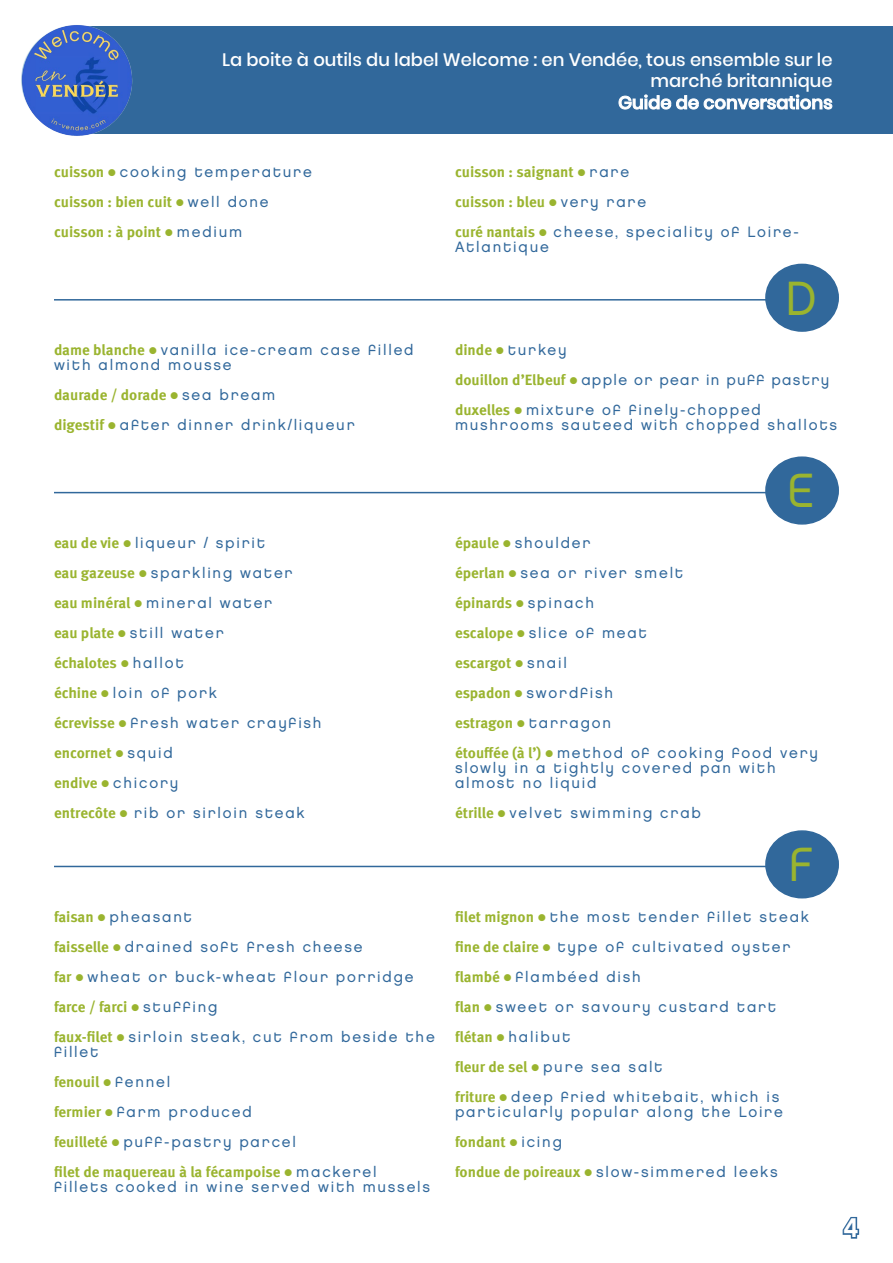
<style>
.page{position:relative;width:893px;height:1263px;background:#fff}
.page>*{position:absolute;margin:0;border:0;box-sizing:border-box;transform-origin:0 0}
.t1{font:48px "Chalet London Nineteen Seventy";color:#9ab42f}
.t2{font:27px "Chalet Tokyo";color:#fff}
.t3{font:500 18px/21.6px "Poppins";color:#fff;text-align:right}
.t4{font:15px/30px "Chalet London Nineteen Eighty";letter-spacing:.12em;color:#31689b}
.t5{font:700 15px/30px "Meta OFC";color:#9ab42f}
.s1{font-family:"Meta OFC";font-weight:700;color:#9ab42f}
.s2{color:#9ab42f}
.s3{font-family:"Chalet London Nineteen Eighty";font-weight:400;color:#31689b}
</style>
<div class="page">
<svg style="left:842px;top:1216px;width:18px;height:23px"></svg>
<hr style="left:54px;top:299px;width:715px;height:2px;background:#31689b">
<hr style="left:54px;top:492px;width:715px;height:1px;background:#31689b">
<hr style="left:54px;top:866px;width:715px;height:1px;background:#31689b">
<div style="left:766px;top:264px;width:72px;height:67px;background:#31689b;border-radius:50%"></div>
<div style="left:765px;top:264px;width:74px;height:68px;border:2px solid #31689b;border-radius:50%"></div>
<div style="left:766px;top:457px;width:72px;height:67px;background:#31689b;border-radius:50%"></div>
<div style="left:765px;top:456px;width:74px;height:69px;border:2px solid #31689b;border-radius:50%"></div>
<div style="left:766px;top:831px;width:72px;height:67px;background:#31689b;border-radius:50%"></div>
<div style="left:765px;top:830px;width:74px;height:68px;border:2px solid #31689b;border-radius:50%"></div>
<div style="left:72px;top:26px;width:821px;height:108px;background:#31689b"></div>
<img style="left:21px;top:25px;width:112px;height:111px">
<p class="t3" style="left:222px;top:49px;width:612px">La boite à outils du label Welcome : en Vendée, tous ensemble sur le marché britannique<br>Guide de conversations</p>
<p class="t4" style="left:54px;top:157px;width:259px"><span class="s1">cuisson</span> <span class="s2">●</span> cooking temperature</p>
<p class="t5" style="left:54px;top:187px;width:216px">cuisson : bien cuit ● <span class="s3">well done </span>cuisson : à point ● <span class="s3">medium</span></p>
<p class="t4" style="left:54px;top:343px;width:361px;line-height:15px"><span class="s1">dame blanche</span> <span class="s2">●</span> vanilla ice-cream case filled with almond mousse</p>
<p class="t5" style="left:54px;top:380px;width:223px">daurade / dorade ● <span class="s3">sea bream</span></p>
<p class="t4" style="left:54px;top:410px;width:302px"><span class="s1">digestif</span> <span class="s2">●</span> after dinner drink/liqueur</p>
<p class="t4" style="left:54px;top:528px;width:240px"><span class="s1">eau de vie</span> <span class="s2">●</span> liqueur / spirit<br><span class="s1">eau gazeuse</span> <span class="s2">●</span> sparkling water <span class="s1">eau minéral</span> <span class="s2">●</span> mineral water <span class="s1">eau plate</span> <span class="s2">●</span> still water</p>
<p class="t5" style="left:54px;top:648px;width:131px">échalotes ● <span class="s3">hallot</span></p>
<p class="t4" style="left:54px;top:678px;width:269px"><span class="s1">échine</span> <span class="s2">●</span> loin of pork<br><span class="s1">écrevisse</span> <span class="s2">●</span> fresh water crayfish</p>
<p class="t5" style="left:54px;top:738px;width:120px">encornet ● <span class="s3">squid</span></p>
<p class="t4" style="left:54px;top:768px;width:252px"><span class="s1">endive</span> <span class="s2">●</span> chicory<br><span class="s1">entrecôte</span> <span class="s2">●</span> rib or sirloin steak</p>
<p class="t4" style="left:54px;top:902px;width:361px"><span class="s1">faisan</span> <span class="s2">●</span> pheasant<br><span class="s1">faisselle</span> <span class="s2">●</span> drained soft fresh cheese<br><span class="s1">far</span> <span class="s2">●</span> wheat or buck-wheat flour porridge</p>
<p class="t5" style="left:54px;top:992px;width:165px">farce / farci ● <span class="s3">stuffing</span></p>
<p class="t4" style="left:54px;top:1029px;width:382px;line-height:15px"><span class="s1">faux-filet</span> <span class="s2">●</span> sirloin steak, cut from beside the fillet</p>
<p class="t5" style="left:54px;top:1067px;width:118px">fenouil ● <span class="s3">fennel</span></p>
<p class="t4" style="left:54px;top:1097px;width:244px"><span class="s1">fermier</span> <span class="s2">●</span> farm produced <span class="s1">feuilleté</span> <span class="s2">●</span> puff-pastry parcel</p>
<p class="t5" style="left:54px;top:1157px;width:324px">filet de maquereau à la fécampoise ● <span class="s3">mackerel</span></p>
<p class="t4" style="left:54px;top:1172px;width:378px">fillets cooked in wine served with mussels</p>
<p class="t5" style="left:455px;top:157px;width:193px">cuisson : saignant ● <span class="s3">rare </span>cuisson : bleu ● <span class="s3">very rare</span></p>
<p class="t4" style="left:455px;top:224px;width:345px;line-height:15px"><span class="s1">curé nantais</span> <span class="s2">●</span> cheese, speciality of Loire-<br>Atlantique</p>
<h1 class="t1" style="left:785px;top:268px;width:33px">D</h1>
<p class="t4" style="left:455px;top:335px;width:376px"><span class="s1">dinde</span> <span class="s2">●</span> turkey<br><span class="s1">douillon d’Elbeuf</span> <span class="s2">●</span> apple or pear in puff pastry <span class="s1">duxelles</span> <span class="s2">●</span> mixture of finely-chopped</p>
<p class="t4" style="left:455px;top:410px;width:383px">mushrooms sauteed with chopped shallots</p>
<h1 class="t1" style="left:787px;top:461px;width:29px">E</h1>
<p class="t4" style="left:455px;top:528px;width:230px"><span class="s1">épaule</span> <span class="s2">●</span> shoulder<br><span class="s1">éperlan</span> <span class="s2">●</span> sea or river smelt</p>
<p class="t5" style="left:455px;top:588px;width:141px">épinards ● <span class="s3">spinach</span></p>
<p class="t4" style="left:455px;top:618px;width:193px"><span class="s1">escalope</span> <span class="s2">●</span> slice of meat</p>
<p class="t5" style="left:455px;top:648px;width:113px">escargot ● <span class="s3">snail</span></p>
<p class="t4" style="left:455px;top:678px;width:160px"><span class="s1">espadon</span> <span class="s2">●</span> swordfish</p>
<p class="t5" style="left:455px;top:708px;width:158px">estragon ● <span class="s3">tarragon</span></p>
<p class="t4" style="left:455px;top:745px;width:364px;line-height:15px"><span class="s1">étouffée (à l’)</span> <span class="s2">●</span> method of cooking food very slowly in a tightly covered pan with almost no liquid</p>
<p class="t4" style="left:455px;top:798px;width:247px"><span class="s1">étrille</span> <span class="s2">●</span> velvet swimming crab</p>
<h1 class="t1" style="left:789px;top:835px;width:26px">F</h1>
<p class="t4" style="left:455px;top:902px;width:356px"><span class="s1">filet mignon</span> <span class="s2">●</span> the most tender fillet steak <span class="s1">fine de claire</span> <span class="s2">●</span> type of cultivated oyster <span class="s1">flambé</span> <span class="s2">●</span> flambéed dish<br><span class="s1">flan</span> <span class="s2">●</span> sweet or savoury custard tart <span class="s1">flétan</span> <span class="s2">●</span> halibut<br><span class="s1">fleur de sel</span> <span class="s2">●</span> pure sea salt<br><span class="s1">friture</span> <span class="s2">●</span> deep fried whitebait, which is</p>
<p class="t4" style="left:455px;top:1097px;width:329px">particularly popular along the Loire</p>
<p class="t5" style="left:455px;top:1127px;width:108px">fondant ● <span class="s3">icing</span></p>
<p class="t4" style="left:455px;top:1157px;width:324px"><span class="s1">fondue de poireaux</span> <span class="s2">●</span> slow-simmered leeks</p>
<h2 class="t2" style="left:844px;top:1211px;width:16px">4</h2>
</div>
